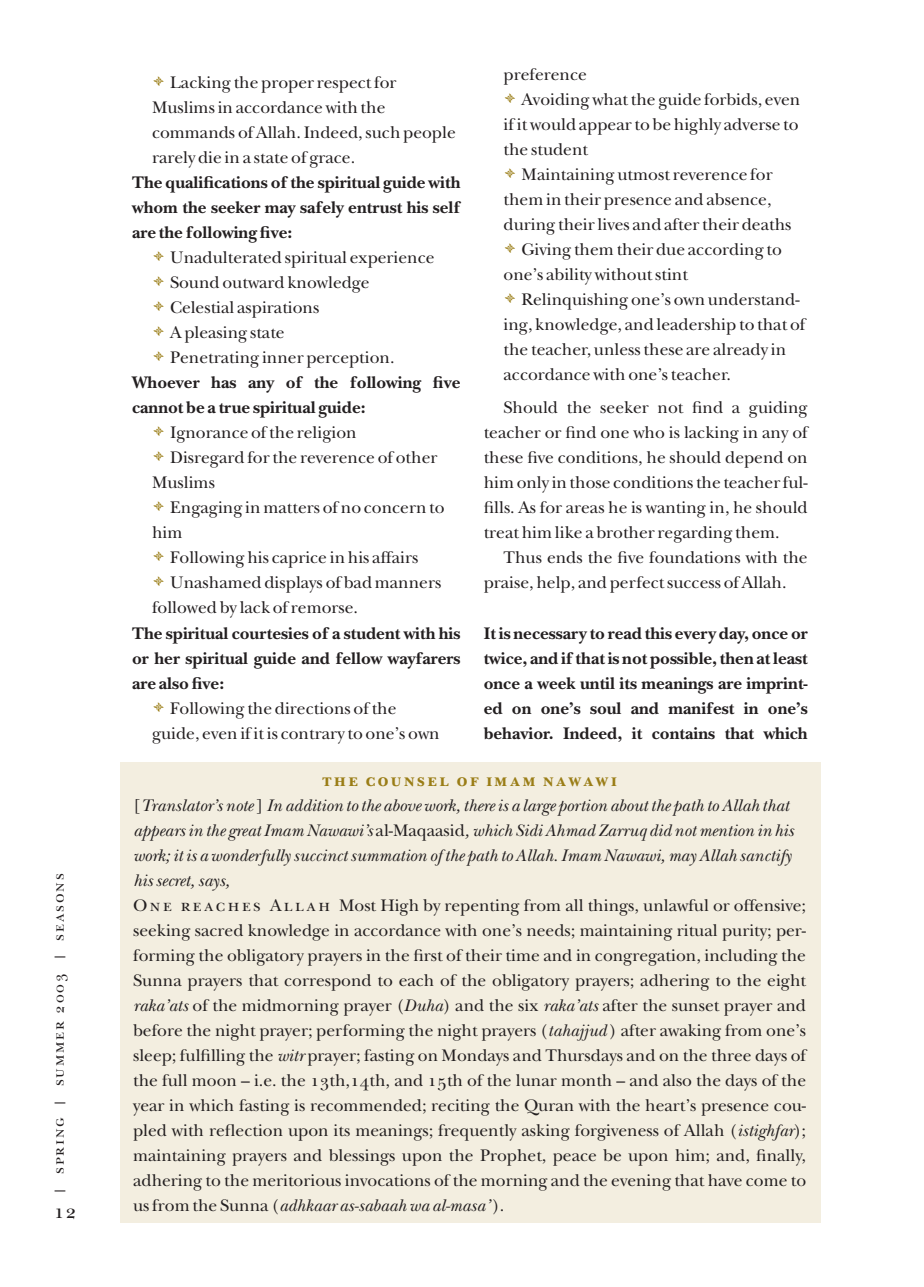
<style>
.page{position:relative;width:924px;height:1287px;background:#fff}
.page>*{position:absolute;margin:0;border:0;box-sizing:border-box;transform-origin:0 0}
.t1{font:21px "New Baskerville SC";color:#231f20}
.t2{font:17.5px/25px "New Baskerville";color:#231f20}
.t3{font:700 17.5px/25px "New Baskerville";color:#231f20;text-align:justify}
.t4{font:17.5px "New Baskerville Bold SC";letter-spacing:.14em;color:#9a7d16}
.t5{font:15.75px "New Baskerville SC";letter-spacing:.11em;color:#231f20}
.s1{font-family:"Goudy Twenty";font-size:21px;color:#9a7d16}
.s2{font-style:italic}
.s3{font-family:"New Baskerville SC"}
</style>
<div class="page">
<div style="left:120px;top:762px;width:701px;height:460px;background:#f3eee0"></div>
<p class="t5" style="left:53px;top:1192px;width:321px;rotate:-90deg">| spring | summer 2003 | seasons</p>
<p class="t1" style="left:53px;top:1203px;width:25px">12</p>
<p class="t2" style="left:504px;top:64px;width:303px">preference<br><span class="s1">}</span> Avoiding what the guide forbids, even if it would appear to be highly adverse to the student<br><span class="s1">}</span> Maintaining utmost reverence for them in their presence and absence, during their lives and after their deaths <span class="s1">}</span> Giving them their due according to one’s ability without stint<br><span class="s1">}</span> Relinquishing one’s own understand&shy;ing, knowledge, and leadership to that of the teacher, unless these are already in accordance with one’s teacher.</p>
<p class="t2" style="left:484px;top:397px;width:326px;text-align:justify;text-indent:20px">Should the seeker not find a guiding teacher or find one who is lacking in any of these five conditions, he should depend on him only in those conditions the teacher ful&shy;fills. As for areas he is wanting in, he should treat him like a brother regarding them.</p>
<p class="t2" style="left:484px;top:547px;width:326px;text-indent:20px">Thus ends the five foundations with the praise, help, and perfect success of Allah.</p>
<p class="t3" style="left:484px;top:622px;width:326px">It is necessary to read this every day, once or twice, and if that is not possible, then at least once a week until its meanings are imprint&shy;ed on one’s soul and manifest in one’s behavior. Indeed, it contains that which</p>
<p class="t4" style="left:322px;top:774px;width:297px">the counsel of imam nawawi</p>
<p class="t2" style="left:133px;top:794px;width:675px">[<span class="s2">Translator’s note</span> ] <span class="s2">In addition to the above work, there is a large portion about the path to Allah that appears in the great Imam Nawawi’s</span> al-Maqaasid<span class="s2">, which Sidi Ahmad Zarruq did not mention in his work; it is a wonderfully succinct summation of the path to Allah. Imam Nawawi, may Allah sanctify his secret, says,<br></span><span class="s3">One reaches Allah</span> Most High by repenting from all things, unlawful or offensive; seeking sacred knowledge in accordance with one’s needs; maintaining ritual purity; per&shy;forming the obligatory prayers in the first of their time and in congregation, including the Sunna prayers that correspond to each of the obligatory prayers; adhering to the eight <span class="s2">raka’ats</span> of the midmorning prayer (<span class="s2">Duha</span>) and the six <span class="s2">raka’ats</span> after the sunset prayer and before the night prayer; performing the night prayers (<span class="s2">tahajjud</span> ) after awaking from one’s sleep; fulfilling the <span class="s2">witr</span> prayer; fasting on Mondays and Thursdays and on the three days of the full moon – i.e. the <span class="s3">13</span>th,<span class="s3">14</span>th, and <span class="s3">15</span>th of the lunar month – and also the days of the year in which fasting is recommended; reciting the Quran with the heart’s presence cou&shy;pled with reflection upon its meanings; frequently asking forgiveness of Allah (<span class="s2">istighfar</span>); maintaining prayers and blessings upon the Prophet, peace be upon him; and, finally, adhering to the meritorious invocations of the morning and the evening that have come to us from the Sunna (<span class="s2">adhkaar as-sabaah wa al-masa’</span> ).</p>
<p class="t2" style="left:152px;top:71px;width:305px"><span class="s1">}</span> Lacking the proper respect for<br>Muslims in accordance with the commands of Allah. Indeed, such people rarely die in a state of grace.</p>
<p class="t3" style="left:132px;top:172px;width:330px">The qualifications of the spiritual guide with whom the seeker may safely entrust his self are the following five:</p>
<p class="t2" style="left:152px;top:247px;width:284px"><span class="s1">}</span> Unadulterated spiritual experience</p>
<p class="t2" style="left:152px;top:272px;width:219px"><span class="s1">}</span> Sound outward knowledge</p>
<p class="t2" style="left:152px;top:297px;width:169px"><span class="s1">}</span> Celestial aspirations</p>
<p class="t2" style="left:152px;top:322px;width:134px"><span class="s1">}</span> A pleasing state</p>
<p class="t2" style="left:152px;top:347px;width:244px"><span class="s1">}</span> Penetrating inner perception.</p>
<p class="t3" style="left:132px;top:372px;width:330px">Whoever has any of the following five</p>
<p class="t3" style="left:132px;top:397px;width:235px">cannot be a true spiritual guide:</p>
<p class="t2" style="left:152px;top:422px;width:206px"><span class="s1">}</span> Ignorance of the religion</p>
<p class="t2" style="left:152px;top:447px;width:287px"><span class="s1">}</span> Disregard for the reverence of other</p>
<p class="t2" style="left:152px;top:472px;width:64px">Muslims</p>
<p class="t2" style="left:152px;top:497px;width:294px"><span class="s1">}</span> Engaging in matters of no concern to</p>
<p class="t2" style="left:152px;top:522px;width:32px">him</p>
<p class="t2" style="left:152px;top:547px;width:268px"><span class="s1">}</span> Following his caprice in his affairs</p>
<p class="t2" style="left:152px;top:572px;width:291px"><span class="s1">}</span> Unashamed displays of bad manners</p>
<p class="t2" style="left:152px;top:597px;width:208px">followed by lack of remorse.</p>
<p class="t3" style="left:132px;top:622px;width:330px">The spiritual courtesies of a student with his</p>
<p class="t3" style="left:132px;top:647px;width:330px">or her spiritual guide and fellow wayfarers</p>
<p class="t3" style="left:132px;top:672px;width:94px">are also five:</p>
<p class="t2" style="left:152px;top:697px;width:246px"><span class="s1">}</span> Following the directions of the</p>
<p class="t2" style="left:152px;top:722px;width:289px">guide, even if it is contrary to one’s own</p>
</div>
